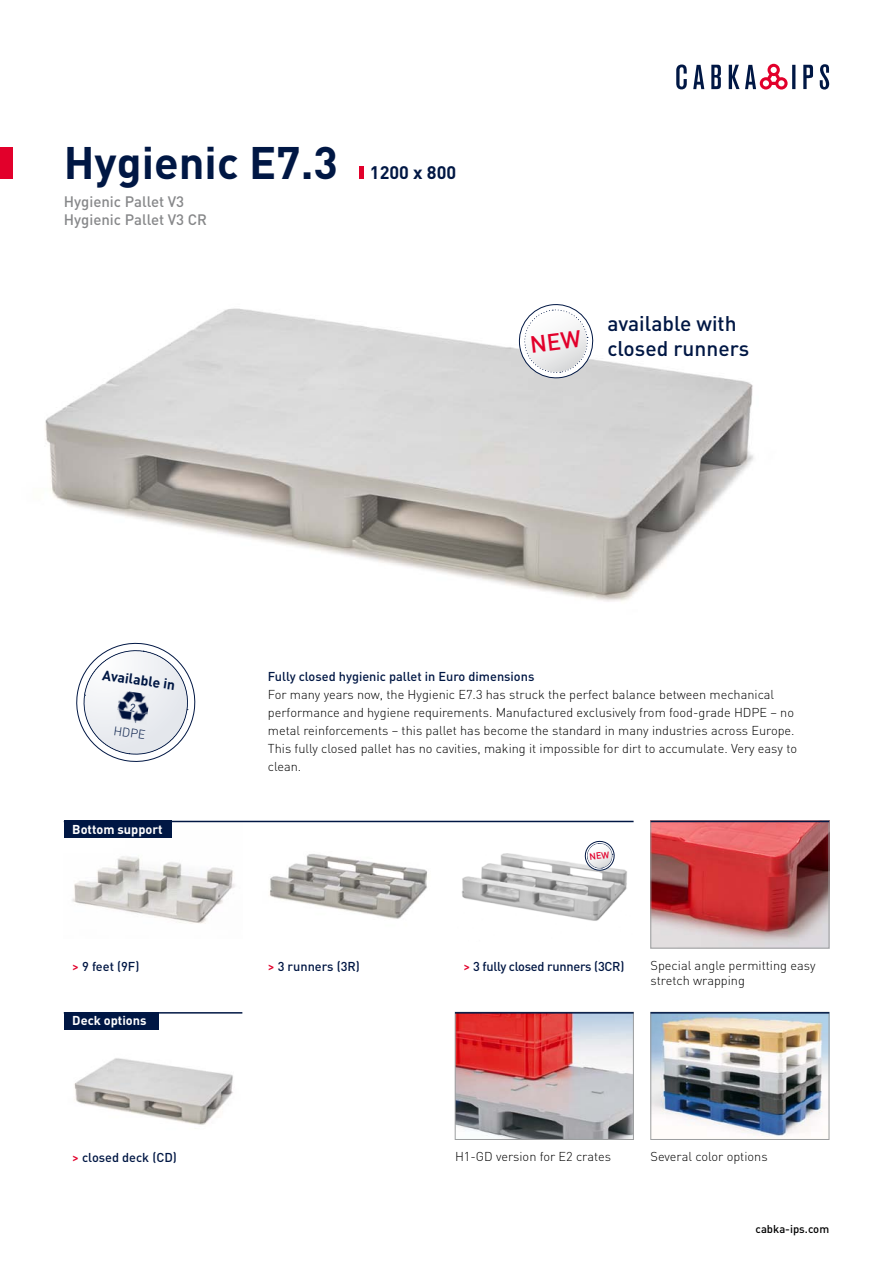
<style>
.page{position:relative;width:893px;height:1263px;background:#fff}
.page>*{position:absolute;margin:0;border:0;box-sizing:border-box;transform-origin:0 0}
.t1{font:700 45px "DIN Pro";color:#001744}
.t2{font:500 21px "DIN Pro";color:#001744}
.t3{font:700 18px "DIN Pro";color:#001744}
.t4{font:500 15px/18px "DIN Pro";color:#87888a}
.t5{font:700 13.95px "DIN Pro";color:#001744}
.t6{font:300 12.75px/18px "DIN Pro";color:#000}
.t7{font:500 12.75px "DIN Pro";color:#001744}
.t8{font:500 12.75px "DIN Pro";letter-spacing:-.02em;color:#001744}
.t9{font:700 12.75px "DIN Pro";color:#fff}
.t10{font:300 12.3px "DIN Pro";color:#001744}
.t11{font:500 11.25px "DIN Pro";color:#000}
.s1{color:#e2002b}
</style>
<div class="page">
<div style="left:359px;top:166px;width:5px;height:13px;background:#e2002b"></div>
<div style="left:0;top:147px;width:13px;height:32px;background:#e2002b"></div>
<img style="left:45px;top:308px;width:709px;height:294px">
<img style="left:72px;top:822px;width:170px;height:102px">
<img style="left:269px;top:854px;width:159px;height:65px">
<img style="left:461px;top:853px;width:166px;height:68px">
<img style="left:64px;top:1015px;width:169px;height:110px">
<img style="left:653px;top:823px;width:174px;height:123px">
<div style="left:651px;top:821px;width:178px;height:127px;border:1px solid #9c9e9f"></div>
<img style="left:653px;top:1014px;width:174px;height:123px">
<div style="left:651px;top:1012px;width:178px;height:128px;border:1px solid #9c9e9f"></div>
<img style="left:457px;top:1014px;width:175px;height:124px">
<div style="left:455px;top:1012px;width:179px;height:128px;border:1px solid #9c9e9f"></div>
<hr style="left:651px;top:1012px;width:178px;height:1px;background:#001744">
<hr style="left:455px;top:1012px;width:179px;height:1px;background:#001744">
<hr style="left:651px;top:821px;width:178px;height:1px;background:#001744">
<hr style="left:892px;top:1191px;width:1px;height:72px;background:#ebedf1">
<hr style="left:64px;top:821px;width:570px;height:1px;background:#001744">
<div style="left:64px;top:821px;width:108px;height:17px;background:#001744"></div>
<hr style="left:64px;top:1012px;width:178px;height:1px;background:#001744">
<div style="left:64px;top:1012px;width:94px;height:17px;background:#001744"></div>
<svg style="left:676px;top:64px;width:153px;height:26px"></svg>
<svg style="left:76px;top:642px;width:120px;height:120px"></svg>
<svg style="left:517px;top:304px;width:78px;height:76px"></svg>
<svg style="left:584px;top:840px;width:31px;height:31px"></svg>
<h1 class="t1" style="left:64px;top:132px;width:276px">Hygienic E7.3</h1>
<p class="t4" style="left:64px;top:192px;width:145px">Hygienic Pallet V3<br>Hygienic Pallet V3 CR</p>
<h3 class="t3" style="left:370px;top:160px;width:88px">1200 x 800</h3>
<h2 class="t2" style="left:607px;top:309px;width:131px">available with</h2>
<h2 class="t2" style="left:607px;top:334px;width:143px">closed runners</h2>
<p class="t5" style="left:104px;top:665px;width:75px;rotate:8deg">Available in</p>
<p class="t10" style="left:115px;top:722px;width:34px;rotate:8deg">HDPE</p>
<p class="t9" style="left:72px;top:821px;width:92px">Bottom support</p>
<p class="t7" style="left:268px;top:667px;width:268px">Fully closed hygienic pallet in Euro dimensions</p>
<p class="t6" style="left:268px;top:684px;width:531px">For many years now, the Hygienic E7.3 has struck the perfect balance between mechanical performance and hygiene requirements. Manufactured exclusively from food-grade HDPE – no metal reinforcements – this pallet has become the standard in many industries across Europe.<br>This fully closed pallet has no cavities, making it impossible for dirt to accumulate. Very easy to clean.</p>
<p class="t7" style="left:72px;top:957px;width:69px"><span class="s1">&gt;</span> 9 feet (9F)</p>
<p class="t7" style="left:268px;top:957px;width:94px"><span class="s1">&gt;</span> 3 runners (3R)</p>
<p class="t8" style="left:463px;top:957px;width:162px"><span class="s1">&gt;</span> 3 fully closed runners (3CR)</p>
<p class="t9" style="left:72px;top:1012px;width:76px">Deck options</p>
<p class="t6" style="left:651px;top:957px;width:166px;line-height:15.3px">Special angle permitting easy stretch wrapping</p>
<p class="t7" style="left:72px;top:1149px;width:106px"><span class="s1">&gt;</span> closed deck (CD)</p>
<p class="t6" style="left:455px;top:1147px;width:158px">H1-GD version for E2 crates</p>
<p class="t6" style="left:651px;top:1147px;width:119px">Several color options</p>
<p class="t11" style="left:756px;top:1221px;width:75px">cabka-ips.com</p>
</div>
